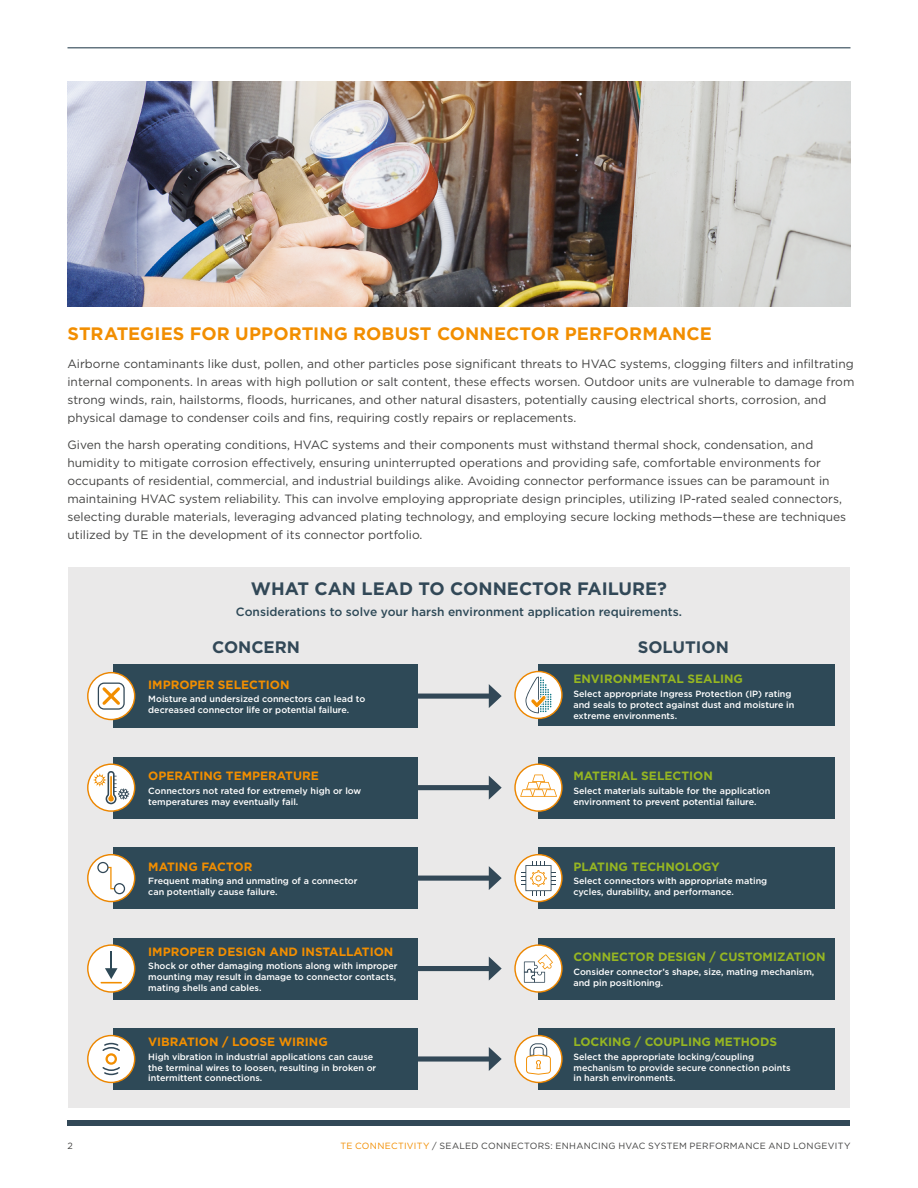
<style>
.page{position:relative;width:918px;height:1188px;background:#fff}
.page>*{position:absolute;margin:0;border:0;box-sizing:border-box;transform-origin:0 0}
.t1{font:700 18px "Gotham";letter-spacing:.005em;color:#f28e00}
.t2{font:700 18px "Gotham";color:#324857}
.t3{font:700 16.65px "Gotham";color:#324857}
.t4{font:12px/18px "Gotham";color:#424241}
.t5{font:700 12px "Gotham";color:#96b622}
.t6{font:700 12px "Gotham";color:#f28e00}
.t7{font:500 12px "Gotham";color:#2e4957}
.t8{font:500 9px/10.8px "Gotham";color:#fff}
.t9{font:9px "Gotham";letter-spacing:.03em;color:#424241}
.s1{color:#f28e00}
</style>
<div class="page">
<hr style="left:68px;top:47px;width:782px;height:1px;background:#324857">
<div style="left:68px;top:1120px;width:782px;height:6px;background:#324857"></div>
<img style="left:68px;top:81px;width:782px;height:226px">
<div style="left:68px;top:567px;width:782px;height:540px;background:#eae9e9"></div>
<div style="left:539px;top:664px;width:296px;height:62px;background:#2e4957"></div>
<svg style="left:515px;top:672px;width:47px;height:46px"></svg>
<div style="left:514px;top:671px;width:49px;height:48px;border:1px solid #ec8600;border-radius:50%"></div>
<svg style="left:526px;top:677px;width:25px;height:36px"></svg>
<div style="left:113px;top:664px;width:304px;height:64px;background:#2e4957"></div>
<svg style="left:88px;top:673px;width:47px;height:47px"></svg>
<div style="left:87px;top:672px;width:48px;height:48px;border:1px solid #ec8600;border-radius:50%"></div>
<div style="left:98px;top:683px;width:27px;height:27px;border:1px solid #324857;border-radius:6px"></div>
<svg style="left:100px;top:680px;width:23px;height:28px"></svg>
<div style="left:418px;top:694px;width:75px;height:5px;background:#324857"></div>
<svg style="left:489px;top:684px;width:13px;height:24px"></svg>
<div style="left:539px;top:757px;width:296px;height:61px;background:#2e4957"></div>
<svg style="left:515px;top:764px;width:47px;height:47px"></svg>
<div style="left:514px;top:763px;width:49px;height:49px;border:1px solid #ec8600;border-radius:50%"></div>
<svg style="left:520px;top:775px;width:37px;height:22px"></svg>
<div style="left:113px;top:757px;width:304px;height:61px;background:#2e4957"></div>
<svg style="left:88px;top:764px;width:47px;height:47px"></svg>
<div style="left:87px;top:763px;width:48px;height:49px;border:1px solid #ec8600;border-radius:50%"></div>
<svg style="left:93px;top:771px;width:37px;height:33px"></svg>
<div style="left:418px;top:785px;width:75px;height:5px;background:#324857"></div>
<svg style="left:489px;top:776px;width:13px;height:24px"></svg>
<div style="left:539px;top:847px;width:296px;height:62px;background:#2e4957"></div>
<svg style="left:515px;top:855px;width:47px;height:47px"></svg>
<div style="left:514px;top:854px;width:49px;height:48px;border:1px solid #ec8600;border-radius:50%"></div>
<svg style="left:521px;top:861px;width:35px;height:34px"></svg>
<div style="left:113px;top:847px;width:304px;height:62px;background:#2e4957"></div>
<div style="left:88px;top:855px;width:47px;height:47px;background:#fff;border-radius:50%"></div>
<div style="left:87px;top:854px;width:48px;height:48px;border:1px solid #ec8600;border-radius:50%"></div>
<svg style="left:109px;top:867px;width:6px;height:22px"></svg>
<div style="left:114px;top:883px;width:11px;height:11px;border:1px solid #324857;border-radius:50%"></div>
<div style="left:97px;top:862px;width:12px;height:11px;border:1px solid #324857;border-radius:50%"></div>
<div style="left:418px;top:876px;width:75px;height:5px;background:#324857"></div>
<svg style="left:489px;top:866px;width:13px;height:24px"></svg>
<div style="left:539px;top:938px;width:296px;height:61px;background:#2e4957"></div>
<svg style="left:515px;top:945px;width:47px;height:47px"></svg>
<div style="left:514px;top:944px;width:49px;height:49px;border:1px solid #ec8600;border-radius:50%"></div>
<svg style="left:524px;top:954px;width:29px;height:29px"></svg>
<div style="left:113px;top:938px;width:304px;height:61px;background:#2e4957"></div>
<svg style="left:88px;top:945px;width:47px;height:47px"></svg>
<div style="left:87px;top:944px;width:48px;height:49px;border:1px solid #ec8600;border-radius:50%"></div>
<svg style="left:101px;top:951px;width:21px;height:32px"></svg>
<div style="left:418px;top:966px;width:75px;height:5px;background:#324857"></div>
<svg style="left:489px;top:957px;width:13px;height:24px"></svg>
<div style="left:538px;top:1028px;width:297px;height:62px;background:#2e4957"></div>
<div style="left:515px;top:1036px;width:47px;height:46px;background:#fff;border-radius:50%"></div>
<div style="left:514px;top:1035px;width:49px;height:48px;border:1px solid #ec8600;border-radius:50%"></div>
<svg style="left:526px;top:1043px;width:25px;height:32px"></svg>
<div style="left:113px;top:1028px;width:304px;height:62px;background:#2e4957"></div>
<div style="left:88px;top:1036px;width:47px;height:46px;background:#fff;border-radius:50%"></div>
<div style="left:87px;top:1035px;width:48px;height:48px;border:1px solid #ec8600;border-radius:50%"></div>
<div style="left:106px;top:1053px;width:11px;height:12px;border:2px solid #f28e00;border-radius:50%"></div>
<svg style="left:102px;top:1042px;width:18px;height:9px"></svg>
<svg style="left:102px;top:1067px;width:18px;height:9px"></svg>
<div style="left:418px;top:1056px;width:75px;height:6px;background:#324857"></div>
<svg style="left:489px;top:1047px;width:13px;height:24px"></svg>
<h1 class="t1" style="left:68px;top:322px;width:646px">STRATEGIES FOR UPPORTING ROBUST CONNECTOR PERFORMANCE</h1>
<p class="t4" style="left:68px;top:354px;width:788px">Airborne contaminants like dust, pollen, and other particles pose significant threats to HVAC systems, clogging filters and infiltrating internal components. In areas with high pollution or salt content, these effects worsen. Outdoor units are vulnerable to damage from strong winds, rain, hailstorms, floods, hurricanes, and other natural disasters, potentially causing electrical shorts, corrosion, and physical damage to condenser coils and fins, requiring costly repairs or replacements.</p>
<p class="t4" style="left:68px;top:435px;width:780px">Given the harsh operating conditions, HVAC systems and their components must withstand thermal shock, condensation, and humidity to mitigate corrosion effectively, ensuring uninterrupted operations and providing safe, comfortable environments for occupants of residential, commercial, and industrial buildings alike. Avoiding connector performance issues can be paramount in maintaining HVAC system reliability. This can involve employing appropriate design principles, utilizing IP-rated sealed connectors, selecting durable materials, leveraging advanced plating technology, and employing secure locking methods—these are techniques utilized by TE in the development of its connector portfolio.</p>
<h1 class="t2" style="left:251px;top:577px;width:418px">WHAT CAN LEAD TO CONNECTOR FAILURE?</h1>
<p class="t7" style="left:236px;top:604px;width:448px">Considerations to solve your harsh environment application requirements.</p>
<h2 class="t3" style="left:212px;top:636px;width:89px">CONCERN</h2>
<p class="t5" style="left:573px;top:671px;width:171px">ENVIRONMENTAL SEALING</p>
<p class="t8" style="left:573px;top:688px;width:223px">Select appropriate Ingress Protection (IP) rating and seals to protect against dust and moisture in extreme environments.</p>
<h2 class="t3" style="left:638px;top:636px;width:93px">SOLUTION</h2>
<p class="t6" style="left:148px;top:676px;width:143px">IMPROPER SELECTION</p>
<p class="t8" style="left:148px;top:694px;width:219px">Moisture and undersized connectors can lead to decreased connector life or potential failure.</p>
<p class="t6" style="left:148px;top:768px;width:172px">OPERATING TEMPERATURE</p>
<p class="t8" style="left:148px;top:785px;width:215px">Connectors not rated for extremely high or low temperatures may eventually fail.</p>
<p class="t5" style="left:573px;top:768px;width:141px">MATERIAL SELECTION</p>
<p class="t8" style="left:573px;top:785px;width:198px">Select materials suitable for the application environment to prevent potential failure.</p>
<p class="t6" style="left:148px;top:858px;width:106px">MATING FACTOR</p>
<p class="t8" style="left:148px;top:876px;width:211px">Frequent mating and unmating of a connector can potentially cause failure.</p>
<p class="t5" style="left:573px;top:858px;width:148px">PLATING TECHNOLOGY</p>
<p class="t8" style="left:573px;top:876px;width:195px">Select connectors with appropriate mating cycles, durability, and performance.</p>
<p class="t6" style="left:148px;top:944px;width:247px">IMPROPER DESIGN AND INSTALLATION</p>
<p class="t8" style="left:148px;top:961px;width:251px">Shock or other damaging motions along with improper mounting may result in damage to connector contacts, mating shells and cables.</p>
<p class="t5" style="left:573px;top:949px;width:254px">CONNECTOR DESIGN / CUSTOMIZATION</p>
<p class="t8" style="left:573px;top:966px;width:242px">Consider connector’s shape, size, mating mechanism, and pin positioning.</p>
<p class="t6" style="left:148px;top:1034px;width:181px">VIBRATION / LOOSE WIRING</p>
<p class="t8" style="left:148px;top:1051px;width:230px">High vibration in industrial applications can cause the terminal wires to loosen, resulting in broken or intermittent connections.</p>
<p class="t5" style="left:573px;top:1034px;width:205px">LOCKING / COUPLING METHODS</p>
<p class="t8" style="left:573px;top:1051px;width:219px">Select the appropriate locking/coupling mechanism to provide secure connection points in harsh environments.</p>
<p class="t9" style="left:68px;top:1140px;width:7px">2</p>
<p class="t9" style="left:340px;top:1140px;width:512px"><span class="s1">TE CONNECTIVITY</span> / SEALED CONNECTORS: ENHANCING HVAC SYSTEM PERFORMANCE AND LONGEVITY</p>
</div>
